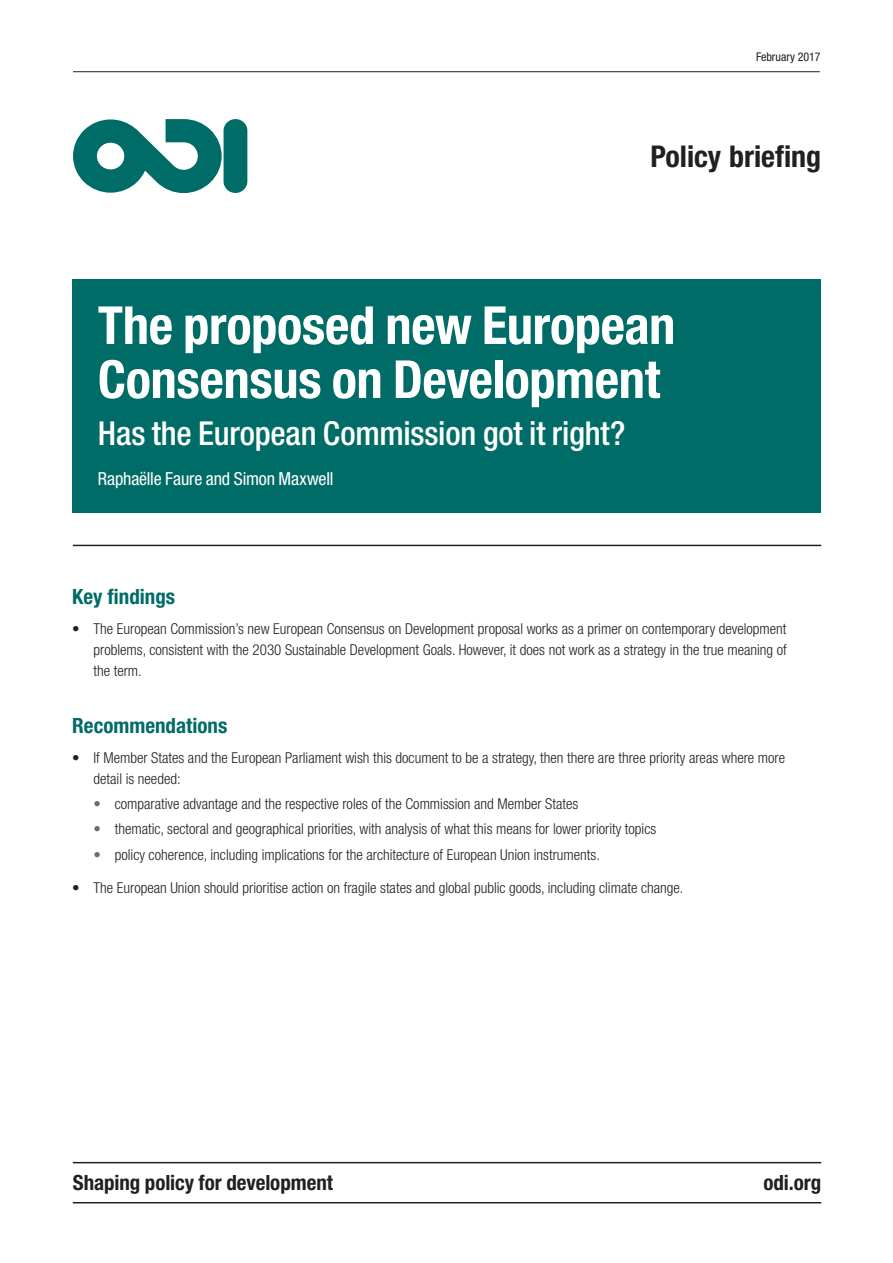
<style>
.page{position:relative;width:893px;height:1263px;background:#fff}
.page>*{position:absolute;margin:0;border:0;box-sizing:border-box;transform-origin:0 0}
.t1{font:700 condensed 52.5px/54px "Helvetica Neue LT Std";letter-spacing:-.005em;color:#fff}
.t2{font:500 condensed 33px "Helvetica Neue LT Std";letter-spacing:-.005em;color:#fff}
.t3{font:700 condensed 30px "Helvetica Neue LT Std";color:#231f20}
.t4{font:700 condensed 21px "Helvetica Neue LT Std";color:#231f20}
.t5{font:700 condensed 21px "Helvetica Neue LT Std";color:#006c67}
.t6{font:condensed 18px "Helvetica Neue LT Std";letter-spacing:-.01em;color:#fff}
.t7{font:300 condensed 15px/21px "Helvetica Neue LT Std";color:#231f20;text-align:justify}
.t8{font:condensed 12px "Helvetica Neue LT Std";color:#231f20}
.s1{color:#6c6d70}
</style>
<div class="page">
<div style="left:72px;top:279px;width:749px;height:234px;background:#006c67"></div>
<svg style="left:73px;top:119px;width:149px;height:74px"></svg>
<div style="left:224px;top:119px;width:23px;height:74px;background:#006c67;border-radius:12px"></div>
<hr style="left:73px;top:1202px;width:748px;height:1px;background:#231f20">
<hr style="left:73px;top:1162px;width:748px;height:1px;background:#231f20">
<hr style="left:73px;top:71px;width:747px;height:1px;background:#231f20">
<hr style="left:73px;top:545px;width:748px;height:1px;background:#231f20">
<p class="t8" style="left:756px;top:49px;width:66px">February 2017</p>
<h3 class="t3" style="left:651px;top:138px;width:172px">Policy briefing</h3>
<h1 class="t1" style="left:98px;top:298px;width:579px">The proposed new European<br>Consensus on Development</h1>
<h2 class="t2" style="left:98px;top:414px;width:529px">Has the European Commission got it right?</h2>
<p class="t6" style="left:98px;top:468px;width:237px">Raphaëlle Faure and Simon Maxwell</p>
<h3 class="t5" style="left:72px;top:584px;width:105px">Key findings</h3>
<p class="t7" style="left:94px;top:618px;width:695px;text-indent:-21px">• The European Commission’s new European Consensus on Development proposal works as a primer on contemporary development problems, consistent with the 2030 Sustainable Development Goals. However, it does not work as a strategy in the true meaning of the term.</p>
<h3 class="t5" style="left:72px;top:713px;width:157px">Recommendations</h3>
<p class="t7" style="left:94px;top:747px;width:693px;text-indent:-21px">• If Member States and the European Parliament wish this document to be a strategy, then there are three priority areas where more detail is needed:</p>
<p class="t7" style="left:94px;top:793px;width:486px"><span class="s1">•</span> comparative advantage and the respective roles of the Commission and Member States</p>
<p class="t7" style="left:94px;top:818px;width:564px"><span class="s1">•</span> thematic, sectoral and geographical priorities, with analysis of what this means for lower priority topics</p>
<p class="t7" style="left:94px;top:844px;width:508px"><span class="s1">•</span> policy coherence, including implications for the architecture of European Union instruments.</p>
<p class="t7" style="left:72px;top:877px;width:613px">• The European Union should prioritise action on fragile states and global public goods, including climate change.</p>
<h3 class="t4" style="left:73px;top:1170px;width:262px">Shaping policy for development</h3>
<h3 class="t4" style="left:763px;top:1170px;width:59px">odi.org</h3>
</div>
